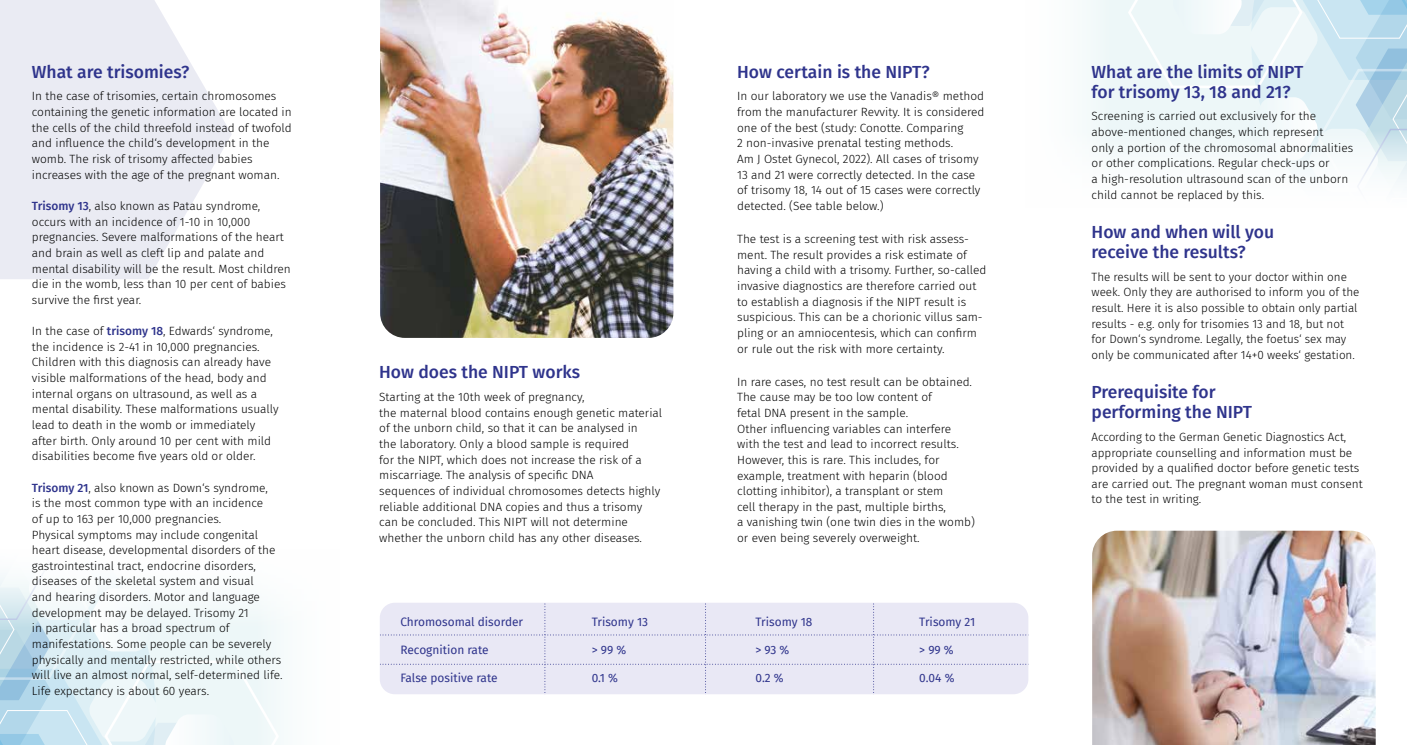
<style>
.page{position:relative;width:1407px;height:745px;background:#fff}
.page>*{position:absolute;margin:0;border:0;box-sizing:border-box;transform-origin:0 0}
.t1{font:500 17.5px/20px "Fira Sans";color:#2f348c}
.t2{font:300 11.88px/15.6px "Fira Sans";color:#000}
.t3{font:11.88px "Fira Sans";color:#2f348c}
.s1{font-weight:500;color:#2f348c}
</style>
<div class="page">
<svg style="left:0;top:646px;width:234px;height:98px;background:#daecf3"></svg>
<svg style="left:1132px;top:0;width:275px;height:110px;background:#ddeef4"></svg>
<svg style="left:1132px;top:110px;width:275px;height:77px;fill:#f4fafa"></svg>
<svg style="left:0;top:0;width:232px;height:279px;fill:#eaebf3"></svg>
<img style="left:380px;top:0;width:293px;height:338px">
<div style="left:234px;top:494px;width:122px;height:250px;background:linear-gradient(to right,#f1f9f9,#fff)"></div>
<svg style="left:0;top:532px;width:356px;height:114px"></svg>
<div style="left:380px;top:603px;width:648px;height:90px;background:#e9e8f5"></div>
<img style="left:1092px;top:530px;width:283px;height:214px">
<h1 class="t1" style="left:32px;top:61px;width:159px">What are trisomies?</h1>
<p class="t2" style="left:32px;top:88px;width:261px">In the case of trisomies, certain chromosomes containing the genetic information are located in the cells of the child threefold instead of twofold and influence the child‘s development in the womb. The risk of trisomy affected babies increases with the age of the pregnant woman.</p>
<p class="t2" style="left:32px;top:198px;width:260px"><span class="s1">Trisomy 13</span>, also known as Patau syndrome, occurs with an incidence of 1-10 in 10,000 pregnancies. Severe malformations of the heart and brain as well as cleft lip and palate and mental disability will be the result. Most children die in the womb, less than 10 per cent of babies survive the first year.</p>
<p class="t2" style="left:32px;top:323px;width:248px">In the case of <span class="s1">trisomy 18</span>, Edwards‘ syndrome, the incidence is 2-41 in 10,000 pregnancies.<br>Children with this diagnosis can already have visible malformations of the head, body and internal organs on ultrasound, as well as a mental disability. These malformations usually lead to death in the womb or immediately after birth. Only around 10 per cent with mild disabilities become five years old or older.</p>
<p class="t2" style="left:32px;top:479px;width:252px"><span class="s1">Trisomy 21</span>, also known as Down‘s syndrome,<br>is the most common type with an incidence<br>of up to 163 per 10,000 pregnancies.<br>Physical symptoms may include congenital heart disease, developmental disorders of the gastrointestinal tract, endocrine disorders, diseases of the skeletal system and visual<br>and hearing disorders. Motor and language development may be delayed. Trisomy 21<br>in particular has a broad spectrum of manifestations. Some people can be severely physically and mentally restricted, while others will live an almost normal, self-determined life.<br>Life expectancy is about 60 years.</p>
<h1 class="t1" style="left:379px;top:361px;width:202px">How does the NIPT works</h1>
<p class="t2" style="left:379px;top:388px;width:284px">Starting at the 10th week of pregnancy,<br>the maternal blood contains enough genetic material of the unborn child, so that it can be analysed in<br>the laboratory. Only a blood sample is required<br>for the NIPT, which does not increase the risk of a miscarriage. The analysis of specific DNA<br>sequences of individual chromosomes detects highly reliable additional DNA copies and thus a trisomy can be concluded. This NIPT will not determine whether the unborn child has any other diseases.</p>
<h1 class="t1" style="left:737px;top:61px;width:194px">How certain is the NIPT?</h1>
<p class="t2" style="left:737px;top:88px;width:249px">In our laboratory we use the Vanadis® method from the manufacturer Revvity. It is considered one of the best (study: Conotte. Comparing<br>2 non-invasive prenatal testing methods.<br>Am J Ostet Gynecol, 2022). All cases of trisomy 13 and 21 were correctly detected. In the case of trisomy 18, 14 out of 15 cases were correctly detected. (See table below.)</p>
<p class="t2" style="left:737px;top:231px;width:251px">The test is a screening test with risk assess&shy;ment. The result provides a risk estimate of having a child with a trisomy. Further, so-called invasive diagnostics are therefore carried out to establish a diagnosis if the NIPT result is suspicious. This can be a chorionic villus sam&shy;pling or an amniocentesis, which can confirm or rule out the risk with more certainty.</p>
<p class="t2" style="left:737px;top:373px;width:239px">In rare cases, no test result can be obtained.<br>The cause may be too low content of<br>fetal DNA present in the sample.<br>Other influencing variables can interfere with the test and lead to incorrect results.<br>However, this is rare. This includes, for example, treatment with heparin (blood clotting inhibitor), a transplant or stem<br>cell therapy in the past, multiple births,<br>a vanishing twin (one twin dies in the womb) or even being severely overweight.</p>
<p class="t3" style="left:400px;top:613px;width:124px">Chromosomal disorder</p>
<p class="t3" style="left:592px;top:613px;width:58px">Trisomy 13</p>
<p class="t3" style="left:755px;top:613px;width:58px">Trisomy 18</p>
<p class="t3" style="left:919px;top:613px;width:58px">Trisomy 21</p>
<p class="t3" style="left:400px;top:640px;width:90px">Recognition rate</p>
<p class="t3" style="left:592px;top:640px;width:36px">&gt; 99 %</p>
<p class="t3" style="left:755px;top:640px;width:35px">&gt; 93 %</p>
<p class="t3" style="left:919px;top:640px;width:36px">&gt; 99 %</p>
<p class="t3" style="left:400px;top:668px;width:99px">False positive rate</p>
<p class="t3" style="left:592px;top:668px;width:28px">0.1 %</p>
<p class="t3" style="left:755px;top:668px;width:30px">0.2 %</p>
<p class="t3" style="left:919px;top:668px;width:37px">0.04 %</p>
<h1 class="t1" style="left:1091px;top:61px;width:213px">What are the limits of NIPT for trisomy 13, 18 and 21?</h1>
<p class="t2" style="left:1091px;top:108px;width:263px">Screening is carried out exclusively for the above-mentioned changes, which represent<br>only a portion of the chromosomal abnormalities or other complications. Regular check-ups or<br>a high-resolution ultrasound scan of the unborn child cannot be replaced by this.</p>
<h1 class="t1" style="left:1091px;top:221px;width:184px">How and when will you receive the results?</h1>
<p class="t2" style="left:1091px;top:268px;width:269px">The results will be sent to your doctor within one week. Only they are authorised to inform you of the result. Here it is also possible to obtain only partial results - e.g. only for trisomies 13 and 18, but not for Down‘s syndrome. Legally, the foetus‘ sex may only be communicated after 14+0 weeks‘ gestation.</p>
<h1 class="t1" style="left:1091px;top:381px;width:162px">Prerequisite for performing the NIPT</h1>
<p class="t2" style="left:1091px;top:428px;width:273px">According to the German Genetic Diagnostics Act, appropriate counselling and information must be provided by a qualified doctor before genetic tests are carried out. The pregnant woman must consent to the test in writing.</p>
</div>
